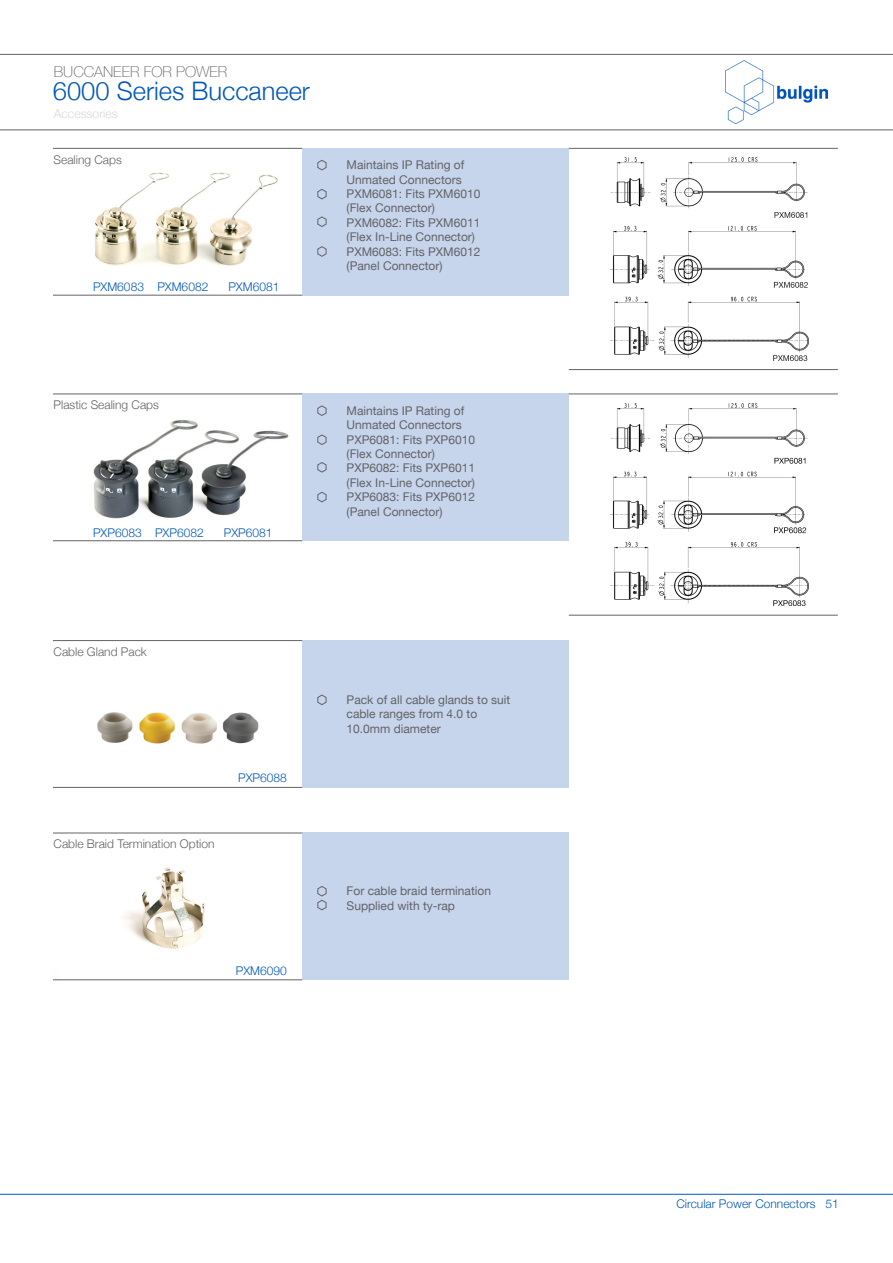
<style>
.page{position:relative;width:893px;height:1263px;background:#fff}
.page>*{position:absolute;margin:0;border:0;box-sizing:border-box;transform-origin:0 0}
.t1{font:300 25.5px "Helvetica Neue";color:#0057b8}
.t2{font:100 15px "Helvetica Neue";color:#636366}
.t3{font:300 12.3px "Helvetica Neue";color:#d8d9d7}
.t4{font:12px/14.4px "Helvetica Neue";color:#636366}
.t5{font:300 12px "Helvetica Neue";color:#0057b8}
.t6{font:300 12px "Helvetica Neue";color:#636366}
</style>
<div class="page">
<img style="left:726px;top:61px;width:101px;height:63px">
<hr style="left:0;top:54px;width:893px;height:1px;background:#636366">
<hr style="left:0;top:129px;width:893px;height:1px;background:#636366">
<hr style="left:0;top:1194px;width:893px;height:1px;background:#0057b8">
<img style="left:123px;top:867px;width:83px;height:82px">
<img style="left:54px;top:641px;width:248px;height:146px">
<img style="left:54px;top:172px;width:248px;height:123px">
<div style="left:302px;top:148px;width:267px;height:148px;background:#c6d4ec"></div>
<div style="left:302px;top:640px;width:267px;height:148px;background:#c6d4ec"></div>
<div style="left:302px;top:833px;width:267px;height:147px;background:#c6d4ec"></div>
<hr style="left:569px;top:148px;width:269px;height:1px;background:#636366">
<hr style="left:569px;top:369px;width:269px;height:1px;background:#636366">
<hr style="left:53px;top:295px;width:249px;height:1px;background:#636366">
<hr style="left:53px;top:787px;width:249px;height:1px;background:#636366">
<hr style="left:53px;top:979px;width:249px;height:1px;background:#636366">
<svg style="left:317px;top:160px;width:10px;height:11px"></svg>
<svg style="left:317px;top:694px;width:10px;height:11px"></svg>
<svg style="left:317px;top:886px;width:10px;height:25px"></svg>
<svg style="left:317px;top:189px;width:10px;height:11px"></svg>
<svg style="left:317px;top:216px;width:10px;height:11px"></svg>
<svg style="left:317px;top:246px;width:10px;height:11px"></svg>
<hr style="left:53px;top:148px;width:249px;height:1px;background:#636366">
<hr style="left:53px;top:640px;width:249px;height:1px;background:#636366">
<hr style="left:53px;top:833px;width:249px;height:1px;background:#636366">
<img style="left:610px;top:158px;width:199px;height:202px">
<img style="left:93px;top:420px;width:196px;height:99px">
<div style="left:302px;top:394px;width:267px;height:147px;background:#c6d4ec"></div>
<hr style="left:569px;top:394px;width:269px;height:1px;background:#636366">
<hr style="left:569px;top:615px;width:269px;height:1px;background:#636366">
<hr style="left:53px;top:540px;width:249px;height:1px;background:#636366">
<svg style="left:317px;top:405px;width:10px;height:11px"></svg>
<svg style="left:317px;top:434px;width:10px;height:11px"></svg>
<svg style="left:317px;top:462px;width:10px;height:11px"></svg>
<svg style="left:317px;top:491px;width:10px;height:12px"></svg>
<hr style="left:53px;top:394px;width:249px;height:1px;background:#636366">
<img style="left:610px;top:403px;width:199px;height:203px">
<p class="t2" style="left:54px;top:60px;width:175px">BUCCANEER FOR POWER</p>
<p class="t1" style="left:53px;top:71px;width:259px">6000 Series Buccaneer</p>
<p class="t3" style="left:54px;top:104px;width:66px">Accessories</p>
<p class="t6" style="left:54px;top:150px;width:70px">Sealing Caps</p>
<p class="t5" style="left:93px;top:277px;width:117px">PXM6083 PXM6082</p>
<p class="t5" style="left:228px;top:277px;width:52px">PXM6081</p>
<p class="t4" style="left:347px;top:158px;width:119px">Maintains IP Rating of</p>
<p class="t4" style="left:347px;top:173px;width:117px">Unmated Connectors</p>
<p class="t4" style="left:347px;top:187px;width:135px">PXM6081: Fits PXM6010 (Flex Connector)</p>
<p class="t4" style="left:347px;top:216px;width:135px">PXM6082: Fits PXM6011 (Flex In-Line Connector)</p>
<p class="t4" style="left:347px;top:245px;width:135px">PXM6083: Fits PXM6012 (Panel Connector)</p>
<p class="t6" style="left:54px;top:395px;width:107px">Plastic Sealing Caps</p>
<p class="t5" style="left:93px;top:522px;width:112px">PXP6083 PXP6082</p>
<p class="t5" style="left:224px;top:522px;width:50px">PXP6081</p>
<p class="t4" style="left:347px;top:404px;width:119px">Maintains IP Rating of</p>
<p class="t4" style="left:347px;top:418px;width:117px">Unmated Connectors</p>
<p class="t4" style="left:347px;top:433px;width:130px">PXP6081: Fits PXP6010</p>
<p class="t4" style="left:347px;top:447px;width:90px">(Flex Connector)</p>
<p class="t4" style="left:347px;top:462px;width:130px">PXP6082: Fits PXP6011</p>
<p class="t4" style="left:347px;top:476px;width:130px">(Flex In-Line Connector)</p>
<p class="t4" style="left:347px;top:490px;width:130px">PXP6083: Fits PXP6012</p>
<p class="t4" style="left:347px;top:505px;width:97px">(Panel Connector)</p>
<p class="t6" style="left:54px;top:642px;width:95px">Cable Gland Pack</p>
<p class="t6" style="left:54px;top:834px;width:162px">Cable Braid Termination Option</p>
<p class="t5" style="left:238px;top:768px;width:50px">PXP6088</p>
<p class="t5" style="left:236px;top:960px;width:52px">PXM6090</p>
<p class="t4" style="left:347px;top:693px;width:165px">Pack of all cable glands to suit</p>
<p class="t4" style="left:347px;top:707px;width:132px">cable ranges from 4.0 to</p>
<p class="t4" style="left:347px;top:722px;width:96px">10.0mm diameter</p>
<p class="t4" style="left:347px;top:884px;width:146px">For cable braid termination</p>
<p class="t4" style="left:347px;top:899px;width:110px">Supplied with ty-rap</p>
<p class="t5" style="left:676px;top:1194px;width:164px">Circular Power Connectors 51</p>
</div>
